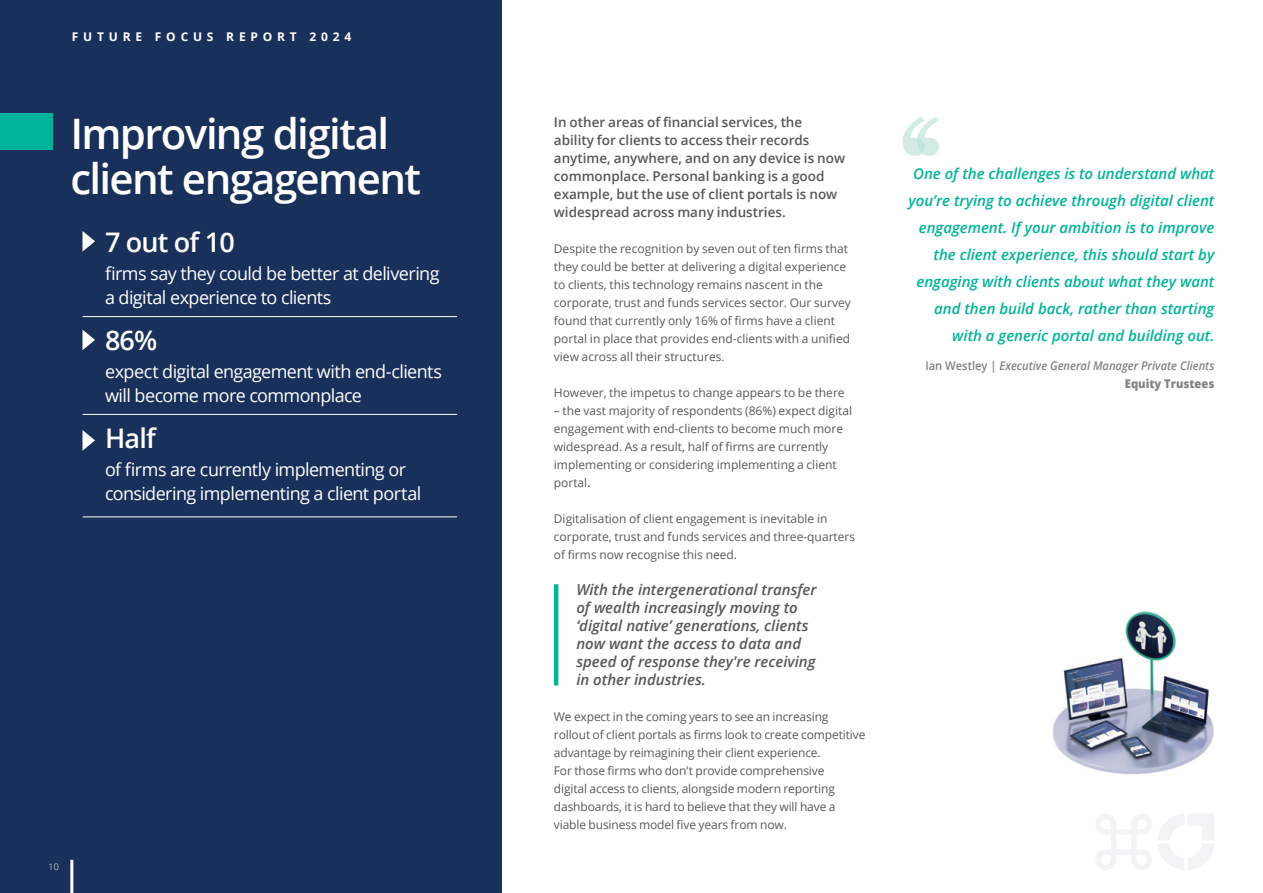
<style>
.page{position:relative;width:1263px;height:893px;background:#fff}
.page>*{position:absolute;margin:0;border:0;box-sizing:border-box;transform-origin:0 0}
.t1{font:600 42px/45px "Open Sans";letter-spacing:-.04em;color:#fff}
.t2{font:600 27px "Open Sans";letter-spacing:-.03em;color:#fff}
.t3{font:18px/24px "Open Sans";letter-spacing:-.035em;color:#fff}
.t4{font:italic 600 15px/27px "Open Sans";color:#00b39a;text-align:right}
.t5{font:italic 600 15px/18px "Open Sans";color:#57585a}
.t6{font:600 13.5px/18px "Open Sans";color:#57585a}
.t7{font:12px/18px "Open Sans";color:#57585a}
.t8{font:italic 600 12px/18px "Open Sans";color:#808285;text-align:right;scale:.93 1}
.t9{font:700 12px "Open Sans";letter-spacing:.4em;color:#fff}
.t10{font:300 9px "Open Sans";color:#fff}
.s1{font-style:normal}
.s2{font-weight:800;font-style:normal}
</style>
<div class="page">
<div style="left:0;top:0;width:502px;height:893px;background:#19305a"></div>
<div style="left:0;top:113px;width:53px;height:36px;background:#00b39a"></div>
<hr style="left:70px;top:860px;width:3px;height:33px;background:#fff">
<svg style="left:1096px;top:814px;width:118px;height:56px"></svg>
<svg style="left:82px;top:231px;width:13px;height:21px"></svg>
<svg style="left:82px;top:330px;width:13px;height:20px"></svg>
<svg style="left:82px;top:430px;width:13px;height:21px"></svg>
<hr style="left:82px;top:316px;width:375px;height:1px;background:#fff">
<hr style="left:83px;top:414px;width:374px;height:1px;background:#fff">
<hr style="left:83px;top:517px;width:374px;height:1px;background:#fff">
<hr style="left:554px;top:584px;width:4px;height:101px;background:#00b39a">
<img style="left:1052px;top:611px;width:162px;height:164px">
<svg style="left:903px;top:117px;width:36px;height:39px"></svg>
<p class="t9" style="left:72px;top:28px;width:281px">FUTURE FOCUS REPORT 2024</p>
<p class="t10" style="left:49px;top:861px;width:12px">10</p>
<h1 class="t1" style="left:70px;top:110px;width:352px">Improving digital client engagement</h1>
<p class="t6" style="left:554px;top:113px;width:293px">In other areas of financial services, the ability for clients to access their records anytime, anywhere, and on any device is now commonplace. Personal banking is a good example, but the use of client portals is now widespread across many industries.</p>
<p class="t7" style="left:554px;top:240px;width:298px">Despite the recognition by seven out of ten firms that they could be better at delivering a digital experience to clients, this technology remains nascent in the corporate, trust and funds services sector. Our survey found that currently only 16% of firms have a client portal in place that provides end-clients with a unified view across all their structures.</p>
<p class="t7" style="left:554px;top:384px;width:292px">However, the impetus to change appears to be there</p>
<p class="t7" style="left:554px;top:402px;width:300px">– the vast majority of respondents (86%) expect digital engagement with end-clients to become much more widespread. As a result, half of firms are currently implementing or considering implementing a client portal.</p>
<p class="t7" style="left:554px;top:510px;width:303px">Digitalisation of client engagement is inevitable in corporate, trust and funds services and three-quarters of firms now recognise this need.</p>
<p class="t5" style="left:576px;top:580px;width:242px">With the intergenerational transfer of wealth increasingly moving to ‘digital native’ generations, clients now want the access to data and speed of response they're receiving in other industries.</p>
<p class="t7" style="left:554px;top:708px;width:313px">We expect in the coming years to see an increasing rollout of client portals as firms look to create competitive advantage by reimagining their client experience.<br>For those firms who don't provide comprehensive<br>digital access to clients, alongside modern reporting dashboards, it is hard to believe that they will have a viable business model five years from now.</p>
<h2 class="t2" style="left:105px;top:223px;width:131px">7 out of 10</h2>
<h3 class="t3" style="left:105px;top:261px;width:336px">firms say they could be better at delivering a digital experience to clients</h3>
<h2 class="t2" style="left:105px;top:321px;width:54px">86%</h2>
<h3 class="t3" style="left:105px;top:359px;width:338px">expect digital engagement with end-clients will become more commonplace</h3>
<h2 class="t2" style="left:105px;top:419px;width:52px">Half</h2>
<h3 class="t3" style="left:105px;top:457px;width:318px">of firms are currently implementing or considering implementing a client portal</h3>
<p class="t4" style="left:908px;top:160px;width:307px">One of the challenges is to understand what you’re trying to achieve through digital client engagement. If your ambition is to improve the client experience, this should start by engaging with clients about what they want and then build back, rather than starting with a generic portal and building out.</p>
<p class="t8" style="left:925px;top:356px;width:312px"><span class="s1">Ian Westley |</span> Executive General Manager Private Clients<br><span class="s2">Equity Trustees</span></p>
</div>
